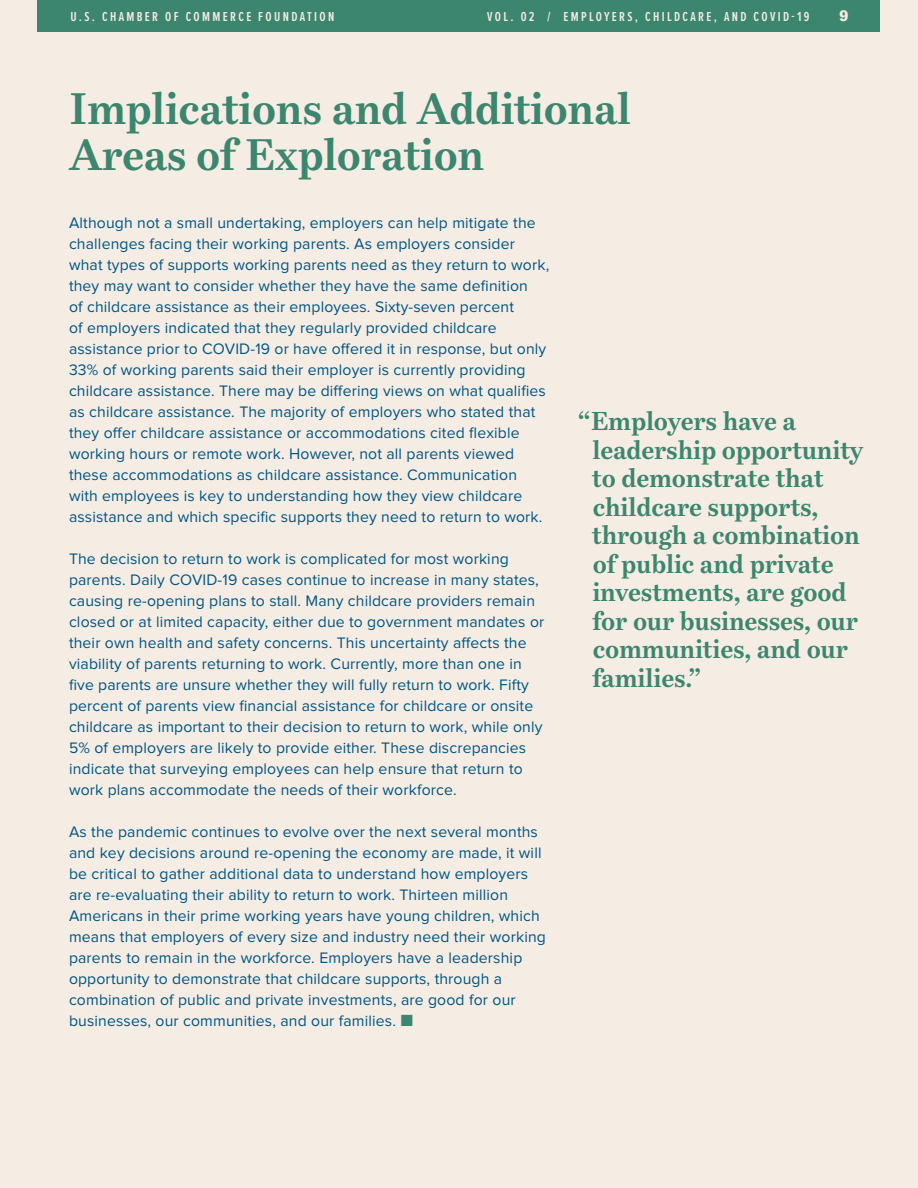
<style>
.page{position:relative;width:918px;height:1188px;background:#f5ede4}
.page>*{position:absolute;margin:0;border:0;box-sizing:border-box;transform-origin:0 0}
.t1{font:700 43.5px/46.5px "Bressay";letter-spacing:-.01em;color:#3c866f}
.t2{font:700 25.5px/28.5px "Bressay";letter-spacing:-.01em;color:#3c866f}
.t3{font:15.75px/21px "Proxima Nova";letter-spacing:.01em;color:#005581}
.t4{font:700 15.75px "Serifa";color:#f5ede4}
.t5{font:600 13.5px "Proxima Nova Ex Cn";letter-spacing:.175em;color:#f5ede4}
.s1{font-size:19.5px;color:#3c866f}
</style>
<div class="page">
<div style="left:38px;top:0;width:842px;height:32px;background:#3c866f"></div>
<p class="t5" style="left:71px;top:7px;width:265px">U.S. CHAMBER OF COMMERCE FOUNDATION</p>
<p class="t5" style="left:487px;top:7px;width:324px">VOL. 02 / EMPLOYERS, CHILDCARE, AND COVID-19</p>
<p class="t4" style="left:839px;top:7px;width:10px">9</p>
<h1 class="t1" style="left:69px;top:85px;width:564px">Implications and Additional<br>Areas of Exploration</h1>
<p class="t3" style="left:69px;top:213px;width:482px">Although not a small undertaking, employers can help mitigate the challenges facing their working parents. As employers consider what types of supports working parents need as they return to work, they may want to consider whether they have the same definition<br>of childcare assistance as their employees. Sixty-seven percent<br>of employers indicated that they regularly provided childcare assistance prior to COVID-19 or have offered it in response, but only 33% of working parents said their employer is currently providing childcare assistance. There may be differing views on what qualifies as childcare assistance. The majority of employers who stated that they offer childcare assistance or accommodations cited flexible working hours or remote work. However, not all parents viewed these accommodations as childcare assistance. Communication with employees is key to understanding how they view childcare assistance and which specific supports they need to return to work.</p>
<p class="t3" style="left:69px;top:549px;width:477px">The decision to return to work is complicated for most working parents. Daily COVID-19 cases continue to increase in many states, causing re-opening plans to stall. Many childcare providers remain closed or at limited capacity, either due to government mandates or their own health and safety concerns. This uncertainty affects the viability of parents returning to work. Currently, more than one in five parents are unsure whether they will fully return to work. Fifty percent of parents view financial assistance for childcare or onsite childcare as important to their decision to return to work, while only 5% of employers are likely to provide either. These discrepancies indicate that surveying employees can help ensure that return to work plans accommodate the needs of their workforce.</p>
<p class="t3" style="left:69px;top:822px;width:478px">As the pandemic continues to evolve over the next several months and key decisions around re-opening the economy are made, it will be critical to gather additional data to understand how employers are re-evaluating their ability to return to work. Thirteen million Americans in their prime working years have young children, which means that employers of every size and industry need their working parents to remain in the workforce. Employers have a leadership opportunity to demonstrate that childcare supports, through a combination of public and private investments, are good for our businesses, our communities, and our families. <span class="s1">■</span></p>
<h2 class="t2" style="left:592px;top:407px;width:273px;text-indent:-14px">“Employers have a leadership opportunity to demonstrate that childcare supports, through a combination of public and private investments, are good for our businesses, our communities, and our families.”</h2>
</div>
